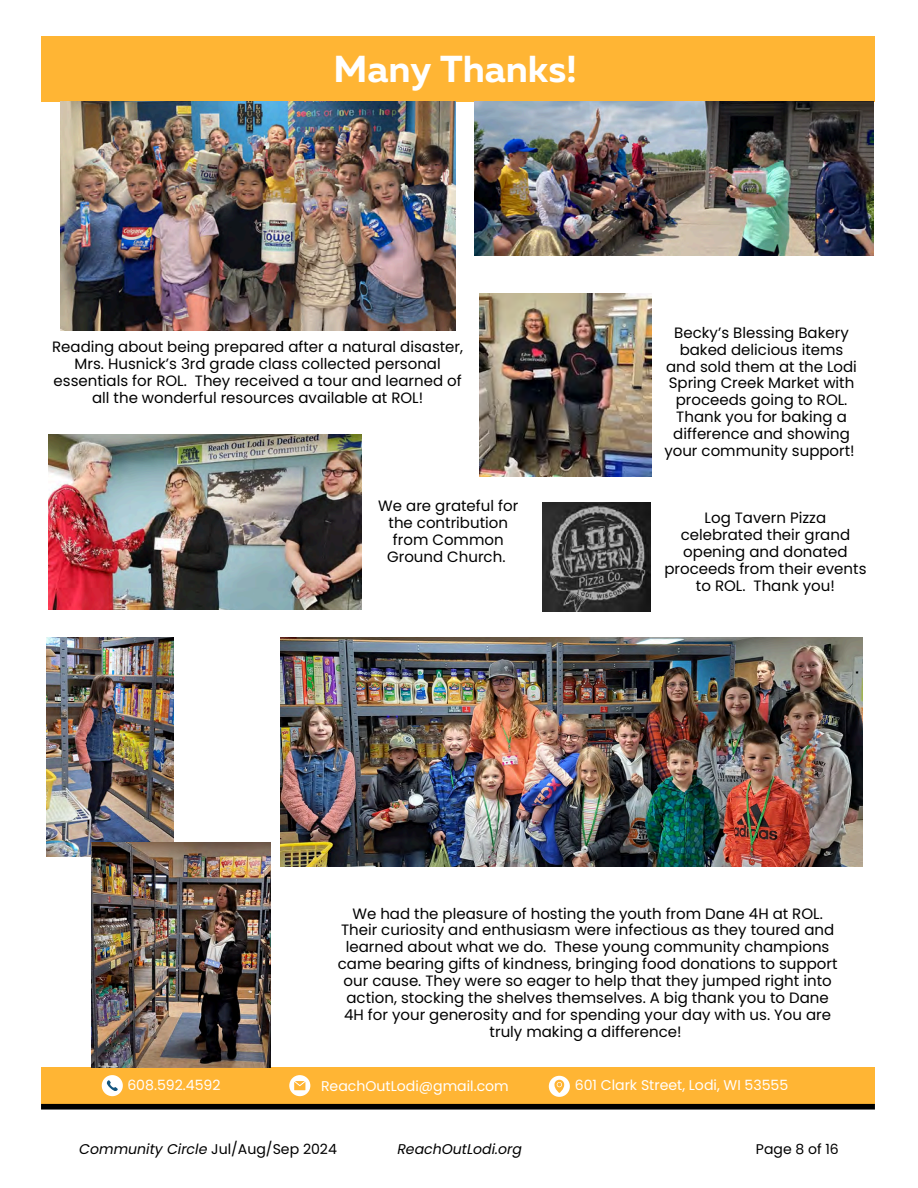
<style>
.page{position:relative;width:918px;height:1188px;background:#fff}
.page>*{position:absolute;margin:0;border:0;box-sizing:border-box;transform-origin:0 0}
.t1{font:700 37.5px "Muller";color:#fff}
.t2{font:15px/16.8px "Poppins";color:#000;text-align:center}
.t3{font:14.1px "Poppins";color:#fff}
.t4{font:italic 14.1px "Poppins";color:#000}
.t5{font:13.95px "Poppins";color:#000}
.s1{font-style:normal}
</style>
<div class="page">
<div style="left:41px;top:1067px;width:834px;height:37px;background:#ffb534"></div>
<div style="left:41px;top:1104px;width:834px;height:6px;background:#000"></div>
<svg style="left:102px;top:1075px;width:21px;height:21px"></svg>
<svg style="left:289px;top:1075px;width:21px;height:21px"></svg>
<svg style="left:549px;top:1076px;width:21px;height:21px"></svg>
<div style="left:41px;top:36px;width:834px;height:66px;background:#ffb534"></div>
<img style="left:479px;top:294px;width:172px;height:183px">
<img style="left:60px;top:102px;width:395px;height:228px">
<img style="left:543px;top:502px;width:108px;height:110px">
<img style="left:48px;top:434px;width:313px;height:176px">
<img style="left:475px;top:101px;width:398px;height:154px">
<img style="left:280px;top:637px;width:583px;height:230px">
<img style="left:47px;top:637px;width:127px;height:219px">
<img style="left:92px;top:843px;width:179px;height:225px">
<p class="t1" style="left:334px;top:54px;width:245px">Many Thanks!</p>
<p class="t2" style="left:52px;top:339px;width:412px">Reading about being prepared after a natural disaster, Mrs. Husnick’s 3rd grade class collected personal essentials for ROL. They received a tour and learned of all the wonderful resources available at ROL!</p>
<p class="t2" style="left:378px;top:497px;width:141px">We are grateful for the contribution from Common<br>Ground Church.</p>
<p class="t2" style="left:664px;top:324px;width:194px">Becky’s Blessing Bakery baked delicious items and sold them at the Lodi<br>Spring Creek Market with proceeds going to ROL.<br>Thank you for baking a difference and showing your community support!</p>
<p class="t2" style="left:664px;top:509px;width:204px">Log Tavern Pizza celebrated their grand opening and donated proceeds from their events to ROL. Thank you!</p>
<p class="t2" style="left:338px;top:905px;width:501px">We had the pleasure of hosting the youth from Dane 4H at ROL.<br>Their curiosity and enthusiasm were infectious as they toured and learned about what we do. These young community champions came bearing gifts of kindness, bringing food donations to support our cause. They were so eager to help that they jumped right into action, stocking the shelves themselves. A big thank you to Dane 4H for your generosity and for spending your day with us. You are truly making a difference!</p>
<p class="t3" style="left:127px;top:1075px;width:95px">608.592.4592</p>
<p class="t3" style="left:321px;top:1076px;width:189px">ReachOutLodi@gmail.com</p>
<p class="t3" style="left:575px;top:1075px;width:215px">601 Clark Street, Lodi, WI 53555</p>
<p class="t4" style="left:79px;top:1139px;width:259px">Community Circle <span class="s1">Jul/Aug/Sep 2024</span></p>
<p class="t5" style="left:756px;top:1140px;width:84px">Page 8 of 16</p>
<p class="t4" style="left:397px;top:1139px;width:126px">ReachOutLodi.org</p>
</div>
